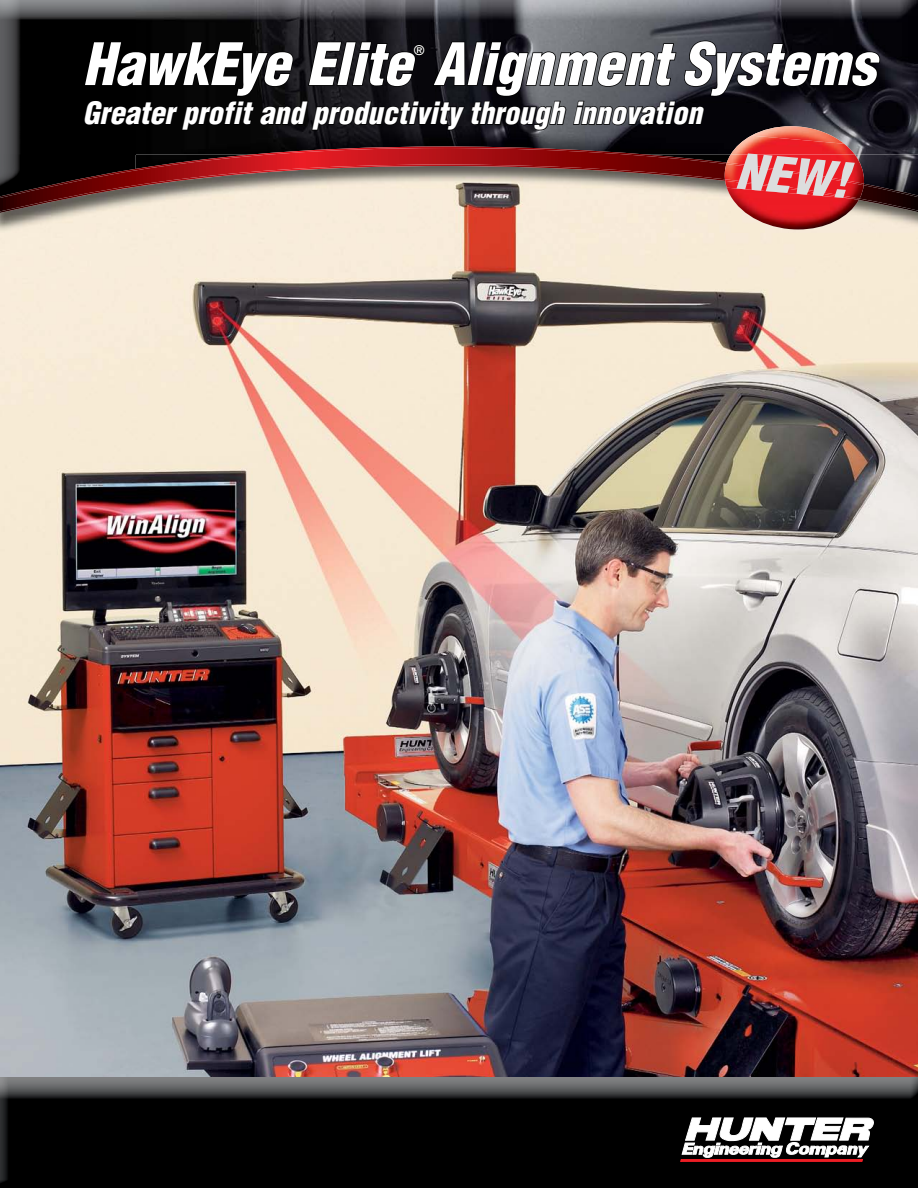
<style>
.page{position:relative;width:918px;height:1188px;background:#fff}
.page>*{position:absolute;margin:0;border:0;box-sizing:border-box;transform-origin:0 0}
.t1{font:italic 900 condensed 57px "Helvetica";letter-spacing:-.005em;color:#fff}
.t2{font:italic 900 condensed 48px "Helvetica";color:#dcddde;scale:1.09 1}
.t3{font:italic 900 condensed 30px "Helvetica";color:#fff}
.t4{font:700 condensed 13.05px "Helvetica";color:#fff}
</style>
<div class="page">
<img style="left:0;top:233px;width:918px;height:955px">
<svg style="left:680px;top:1118px;width:194px;height:51px"></svg>
<img style="left:0;top:213px;width:51px;height:20px">
<img style="left:881px;top:213px;width:37px;height:17px">
<img style="left:0;top:0;width:918px;height:147px">
<svg style="left:0;top:147px;width:918px;height:66px;background:#2e1f20"></svg>
<img style="left:82px;top:40px;width:799px;height:553px">
<img style="left:731px;top:136px;width:124px;height:18px">
<img style="left:727px;top:154px;width:137px;height:9px">
<img style="left:725px;top:163px;width:139px;height:36px">
<h1 class="t1" style="left:83px;top:29px;width:794px">HawkEye Elite Alignment Systems</h1>
<p class="t4" style="left:414px;top:42px;width:12px">®</p>
<p class="t3" style="left:83px;top:94px;width:621px">Greater profit and productivity through innovation</p>
<h2 class="t2" style="left:738px;top:141px;width:106px;rotate:5deg">NEW!</h2>
</div>
